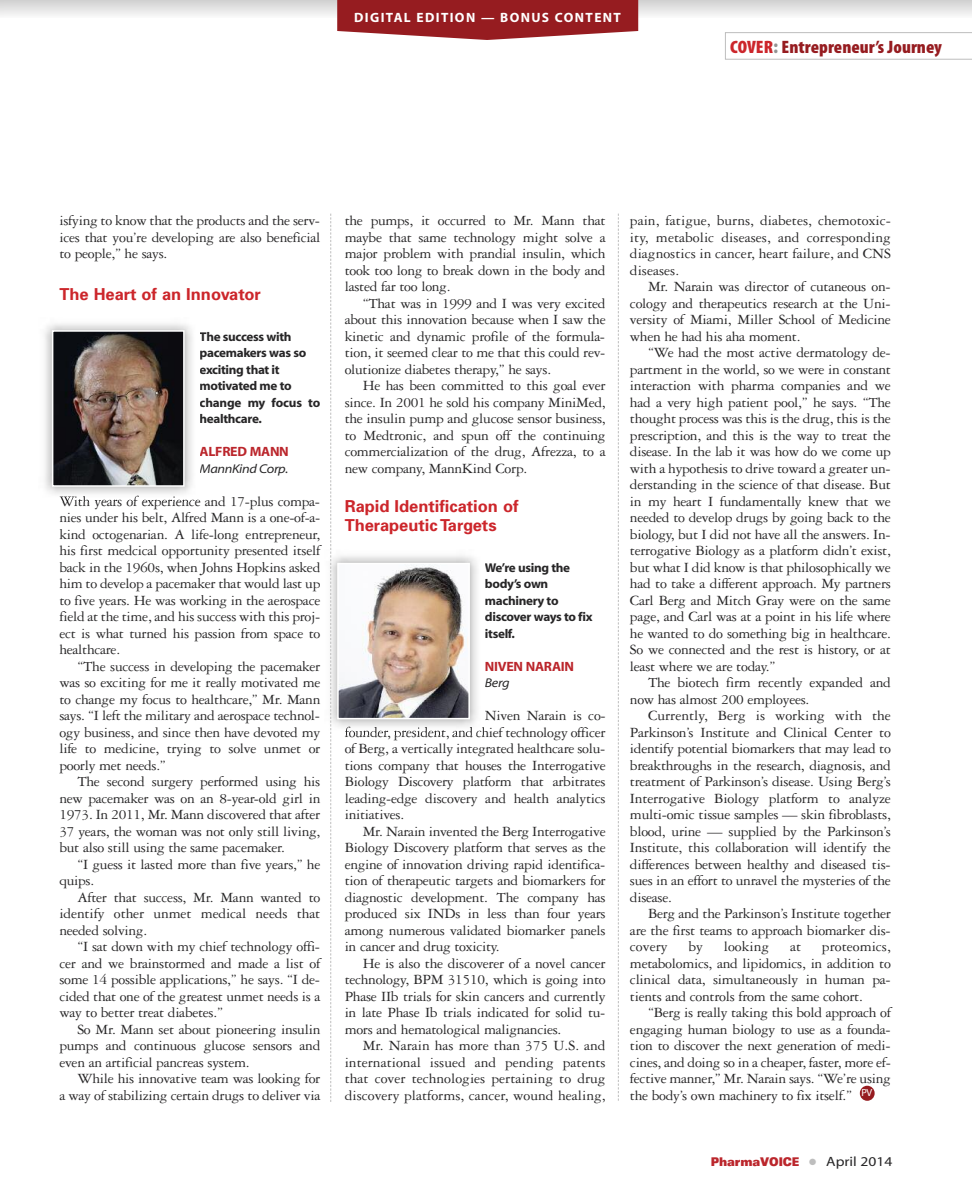
<style>
.page{position:relative;width:972px;height:1188px;background:#fff}
.page>*{position:absolute;margin:0;border:0;box-sizing:border-box;transform-origin:0 0}
.t1{font:18px "Myriad MM 830 wt 300 wd";color:#961c20;scale:1.05 1}
.t2{font:700 16.5px/19.5px "Univers";color:#cc262b}
.t3{font:15px/16.5px "Garamond Three";letter-spacing:-.02em;color:#272627;text-align:justify}
.t4{font:15px "Garamond Three";color:#272627}
.t5{font:13.5px "Myriad MM 700 wt 600 wd";letter-spacing:.1em;color:#fff}
.t6{font:13.5px "Myriad MM 700 wt 600 wd";letter-spacing:-.02em;color:#bb262c}
.t7{font:12.75px/16.5px "Myriad MM 700 wt 600 wd";letter-spacing:-.025em;color:#272627}
.t8{font:12.75px "Myriad MM It 215 wt 700 wd";letter-spacing:-.025em;color:#272627}
.t9{font:900 expanded 12px "Univers";letter-spacing:-.01em;color:#bb262c;scale:.75 1}
.s1{color:#cc262b}
.s2{font-size:19.5px;color:#939393}
.s3{color:#bebebe}
.s4{font-family:"Myriad MM 400 wt 600 wd";font-weight:400;font-stretch:normal;font-size:13.5px;color:#272627}
</style>
<div class="page">
<svg style="left:3px;top:0;width:969px;height:17px"></svg>
<svg style="left:337px;top:0;width:301px;height:40px;background:#a13539"></svg>
<svg style="left:0;top:0;width:3px;height:15px"></svg>
<img style="left:45px;top:323px;width:154px;height:179px">
<img style="left:60px;top:496px;width:38px;height:6px">
<img style="left:55px;top:333px;width:127px;height:151px">
<div style="left:52px;top:330px;width:133px;height:157px;border:2px solid #fff"></div>
<div style="left:860px;top:1086px;width:15px;height:15px;background:#961c20;border-radius:7px"></div>
<img style="left:331px;top:552px;width:154px;height:182px">
<img style="left:345px;top:727px;width:43px;height:7px">
<img style="left:340px;top:566px;width:127px;height:150px">
<div style="left:337px;top:563px;width:133px;height:156px;border:2px solid #fff"></div>
<svg style="left:330px;top:214px;width:1px;height:888px"></svg>
<svg style="left:618px;top:214px;width:1px;height:887px"></svg>
<svg style="left:725px;top:32px;width:247px;height:28px"></svg>
<p class="t5" style="left:354px;top:12px;width:268px">DIGITAL EDITION — BONUS CONTENT</p>
<p class="t1" style="left:730px;top:41px;width:203px"><span class="s1">COVER</span><span class="s2">:</span> Entrepreneur’s Journey</p>
<p class="t3" style="left:59px;top:214px;width:263px">isfying to know that the products and the serv&shy;ices that you’re developing are also beneficial to people,” he says.</p>
<p class="t2" style="left:59px;top:286px;width:203px">The Heart of an Innovator</p>
<p class="t7" style="left:200px;top:329px;width:122px">The success with pacemakers was so exciting that it motivated me to change my focus to healthcare.</p>
<p class="t6" style="left:200px;top:447px;width:91px">ALFRED MANN</p>
<p class="t8" style="left:200px;top:464px;width:90px">MannKind Corp.</p>
<p class="t3" style="left:59px;top:494px;width:263px">With years of experience and 17-plus compa&shy;nies under his belt, Alfred Mann is a one-of-a&shy;kind octogenarian. A life-long entrepreneur, his first medcical opportunity presented itself back in the 1960s, when Johns Hopkins asked him to develop a pacemaker that would last up to five years. He was working in the aerospace field at the time, and his success with this proj&shy;ect is what turned his passion from space to healthcare.</p>
<p class="t3" style="left:59px;top:659px;width:263px;text-indent:18px">“The success in developing the pacemaker was so exciting for me it really motivated me to change my focus to healthcare,” Mr. Mann says. “I left the military and aerospace technol&shy;ogy business, and since then have devoted my life to medicine, trying to solve unmet or poorly met needs.”</p>
<p class="t3" style="left:59px;top:775px;width:263px;text-indent:18px">The second surgery performed using his new pacemaker was on an 8-year-old girl in 1973. In 2011, Mr. Mann discovered that after 37 years, the woman was not only still living, but also still using the same pacemaker.</p>
<p class="t3" style="left:59px;top:857px;width:262px;text-indent:18px">“I guess it lasted more than five years,” he quips.</p>
<p class="t3" style="left:59px;top:890px;width:263px;text-indent:18px">After that success, Mr. Mann wanted to identify other unmet medical needs that needed solving.</p>
<p class="t3" style="left:59px;top:940px;width:263px;text-indent:18px">“I sat down with my chief technology offi&shy;cer and we brainstormed and made a list of some 14 possible applications,” he says. “I de&shy;cided that one of the greatest unmet needs is a way to better treat diabetes.”</p>
<p class="t3" style="left:59px;top:1022px;width:263px;text-indent:18px">So Mr. Mann set about pioneering insulin pumps and continuous glucose sensors and even an artificial pancreas system.</p>
<p class="t3" style="left:59px;top:1072px;width:263px;text-align:right">While his innovative team was looking for<br>a way of stabilizing certain drugs to deliver via</p>
<p class="t3" style="left:345px;top:214px;width:263px">the pumps, it occurred to Mr. Mann that maybe that same technology might solve a major problem with prandial insulin, which took too long to break down in the body and lasted far too long.</p>
<p class="t3" style="left:345px;top:296px;width:263px;text-indent:18px">“That was in 1999 and I was very excited about this innovation because when I saw the kinetic and dynamic profile of the formula&shy;tion, it seemed clear to me that this could rev&shy;olutionize diabetes therapy,” he says.</p>
<p class="t3" style="left:345px;top:379px;width:263px;text-indent:18px">He has been committed to this goal ever since. In 2001 he sold his company MiniMed, the insulin pump and glucose sensor business, to Medtronic, and spun off the continuing commercialization of the drug, Afrezza, to a new company, MannKind Corp.</p>
<p class="t2" style="left:345px;top:498px;width:175px">Rapid Identification of<br>Therapeutic Targets</p>
<p class="t7" style="left:485px;top:560px;width:109px">We’re using the body’s own machinery to discover ways to fix itself.</p>
<p class="t6" style="left:485px;top:661px;width:91px">NIVEN NARAIN</p>
<p class="t8" style="left:485px;top:678px;width:26px">Berg</p>
<p class="t3" style="left:345px;top:709px;width:263px;text-indent:140px">Niven Narain is co&shy;founder, president, and chief technology officer of Berg, a vertically integrated healthcare solu&shy;tions company that houses the Interrogative Biology Discovery platform that arbitrates leading-edge discovery and health analytics initiatives.</p>
<p class="t3" style="left:345px;top:824px;width:263px;text-indent:18px">Mr. Narain invented the Berg Interrogative Biology Discovery platform that serves as the engine of innovation driving rapid identifica&shy;tion of therapeutic targets and biomarkers for diagnostic development. The company has produced six INDs in less than four years among numerous validated biomarker panels in cancer and drug toxicity.</p>
<p class="t3" style="left:345px;top:956px;width:263px;text-indent:18px">He is also the discoverer of a novel cancer technology, BPM 31510, which is going into Phase IIb trials for skin cancers and currently in late Phase Ib trials indicated for solid tu&shy;mors and hematological malignancies.</p>
<p class="t3" style="left:345px;top:1039px;width:263px;text-indent:18px">Mr. Narain has more than 375 U.S. and international issued and pending patents that cover technologies pertaining to drug discovery platforms, cancer, wound healing,</p>
<p class="t3" style="left:630px;top:214px;width:263px">pain, fatigue, burns, diabetes, chemotoxic&shy;ity, metabolic diseases, and corresponding diagnostics in cancer, heart failure, and CNS diseases.</p>
<p class="t3" style="left:630px;top:280px;width:263px;text-indent:18px">Mr. Narain was director of cutaneous on&shy;cology and therapeutics research at the Uni&shy;versity of Miami, Miller School of Medicine when he had his aha moment.</p>
<p class="t3" style="left:630px;top:346px;width:263px;text-indent:18px">“We had the most active dermatology de&shy;partment in the world, so we were in constant interaction with pharma companies and we had a very high patient pool,” he says. “The thought process was this is the drug, this is the prescription, and this is the way to treat the disease. In the lab it was how do we come up with a hypothesis to drive toward a greater un&shy;derstanding in the science of that disease. But in my heart I fundamentally knew that we needed to develop drugs by going back to the biology, but I did not have all the answers. In&shy;terrogative Biology as a platform didn’t exist, but what I did know is that philosophically we had to take a different approach. My partners Carl Berg and Mitch Gray were on the same page, and Carl was at a point in his life where he wanted to do something big in healthcare.<br>So we connected and the rest is history, or at least where we are today.”</p>
<p class="t3" style="left:630px;top:676px;width:263px;text-indent:18px">The biotech firm recently expanded and now has almost 200 employees.</p>
<p class="t3" style="left:630px;top:709px;width:263px;text-indent:18px">Currently, Berg is working with the Parkinson’s Institute and Clinical Center to identify potential biomarkers that may lead to breakthroughs in the research, diagnosis, and treatment of Parkinson’s disease. Using Berg’s Interrogative Biology platform to analyze multi-omic tissue samples — skin fibroblasts, blood, urine — supplied by the Parkinson’s Institute, this collaboration will identify the differences between healthy and diseased tis&shy;sues in an effort to unravel the mysteries of the disease.</p>
<p class="t3" style="left:630px;top:907px;width:263px;text-indent:18px">Berg and the Parkinson’s Institute together are the first teams to approach biomarker dis&shy;covery</p>
<p class="t3" style="left:688px;top:940px;width:16px">by</p>
<p class="t4" style="left:724px;top:942px;width:47px">looking</p>
<p class="t3" style="left:790px;top:940px;width:13px">at</p>
<p class="t3" style="left:630px;top:940px;width:263px;text-indent:192px">proteomics, metabolomics, and lipidomics, in addition to clinical data, simultaneously in human pa&shy;tients and controls from the same cohort.</p>
<p class="t3" style="left:630px;top:1006px;width:263px;text-indent:18px">“Berg is really taking this bold approach of engaging human biology to use as a founda&shy;tion to discover the next generation of medi&shy;cines, and doing so in a cheaper, faster, more ef&shy;fective manner,” Mr. Narain says. “We’re using the body’s own machinery to fix itself.” <sup>PV</sup></p>
<p class="t9" style="left:711px;top:1158px;width:244px">PharmaVOICE <span class="s3">●</span> <span class="s4">April 2014</span></p>
</div>
